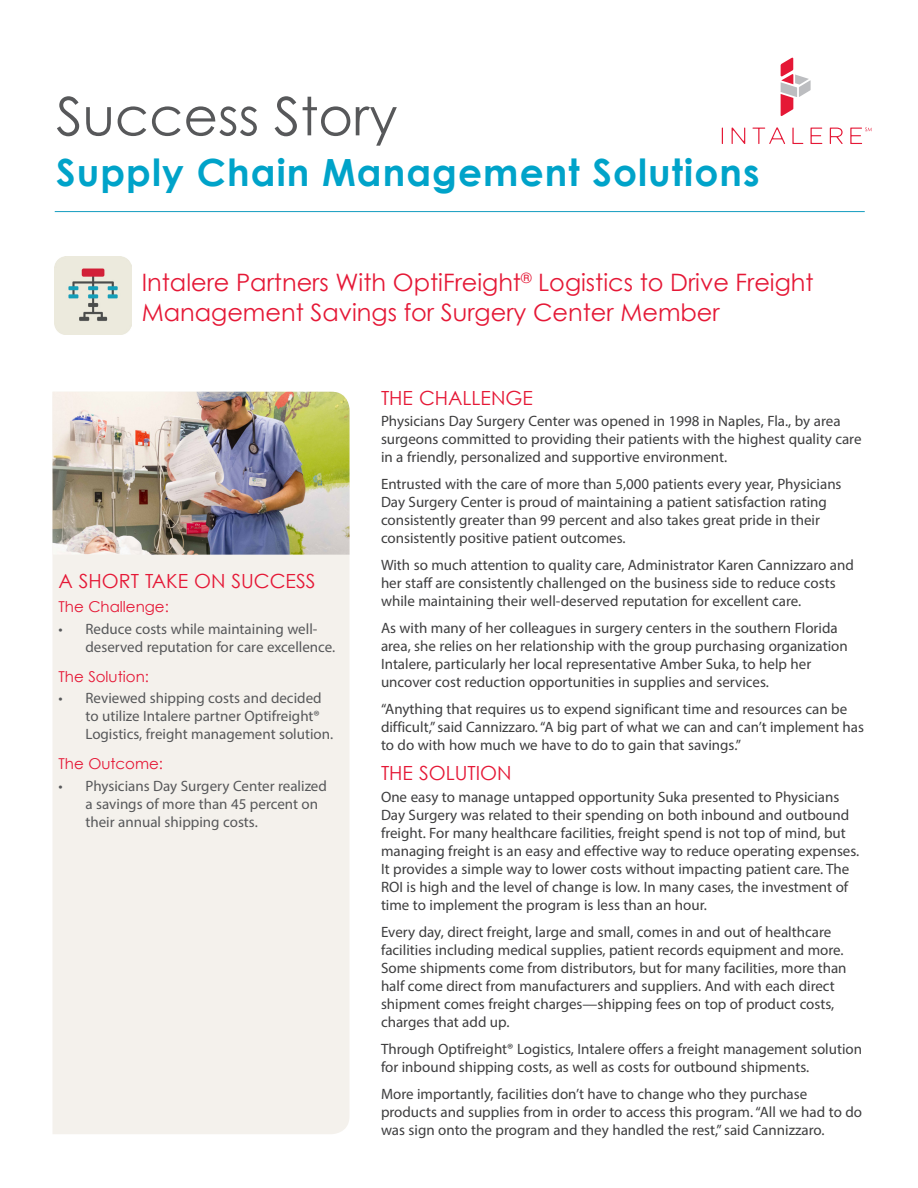
<style>
.page{position:relative;width:918px;height:1188px;background:#fff}
.page>*{position:absolute;margin:0;border:0;box-sizing:border-box;transform-origin:0 0}
.t1{font:53.1px "Century Gothic";color:#57585a}
.t2{font:700 37.5px "Century Gothic";letter-spacing:.03em;color:#00a3c9}
.Red_Subhead{font:24px/30px "Century Gothic";color:#e51836}
.Sub_Heads{font:19.5px "Century Gothic";color:#e51836}
.Copy{font:15px/18px "Myriad Pro";color:#3e3e3f}
.t3{font:15px/18px "Myriad Pro";color:#57585a}
.Small_Heading{font:15px "Century Gothic";color:#e51836}
</style>
<div class="page">
<hr style="left:55px;top:211px;width:810px;height:1px;background:#149dbf">
<img style="left:55px;top:257px;width:77px;height:78px">
<div style="left:53px;top:555px;width:296px;height:579px;background:#f4f1ec"></div>
<img style="left:52px;top:392px;width:298px;height:163px">
<svg style="left:781px;top:57px;width:30px;height:59px"></svg>
<svg style="left:722px;top:128px;width:1px;height:16px"></svg>
<svg style="left:732px;top:128px;width:13px;height:16px"></svg>
<svg style="left:753px;top:127px;width:32px;height:17px"></svg>
<svg style="left:792px;top:128px;width:11px;height:16px"></svg>
<svg style="left:811px;top:128px;width:11px;height:16px"></svg>
<svg style="left:830px;top:128px;width:13px;height:16px"></svg>
<svg style="left:850px;top:127px;width:22px;height:17px"></svg>
<p class="t1" style="left:56px;top:84px;width:343px">Success Story</p>
<p class="t2" style="left:56px;top:149px;width:705px">Supply Chain Management Solutions</p>
<p class="Red_Subhead" style="left:142px;top:267px;width:673px">Intalere Partners With OptiFreight<sup>®</sup> Logistics to Drive Freight<br>Management Savings for Surgery Center Member</p>
<p class="Sub_Heads" style="left:58px;top:569px;width:258px">A SHORT TAKE ON SUCCESS</p>
<p class="Small_Heading" style="left:58px;top:598px;width:112px">The Challenge:</p>
<p class="t3" style="left:86px;top:619px;width:251px;text-indent:-27px">• Reduce costs while maintaining well&shy;deserved reputation for care excellence.</p>
<p class="Small_Heading" style="left:58px;top:667px;width:92px">The Solution:</p>
<p class="t3" style="left:86px;top:689px;width:249px;text-indent:-27px">• Reviewed shipping costs and decided to utilize Intalere partner Optifreight®<br>Logistics, freight management solution.</p>
<p class="Small_Heading" style="left:58px;top:755px;width:106px">The Outcome:</p>
<p class="t3" style="left:86px;top:776px;width:243px;text-indent:-27px">• Physicians Day Surgery Center realized a savings of more than 45 percent on their annual shipping costs.</p>
<p class="Sub_Heads" style="left:381px;top:386px;width:153px">THE CHALLENGE</p>
<p class="Copy" style="left:381px;top:412px;width:482px">Physicians Day Surgery Center was opened in 1998 in Naples, Fla., by area surgeons committed to providing their patients with the highest quality care in a friendly, personalized and supportive environment.</p>
<p class="Copy" style="left:381px;top:475px;width:462px">Entrusted with the care of more than 5,000 patients every year, Physicians Day Surgery Center is proud of maintaining a patient satisfaction rating consistently greater than 99 percent and also takes great pride in their consistently positive patient outcomes.</p>
<p class="Copy" style="left:381px;top:556px;width:474px">With so much attention to quality care, Administrator Karen Cannizzaro and her staff are consistently challenged on the business side to reduce costs while maintaining their well-deserved reputation for excellent care.</p>
<p class="Copy" style="left:381px;top:619px;width:468px">As with many of her colleagues in surgery centers in the southern Florida area, she relies on her relationship with the group purchasing organization Intalere, particularly her local representative Amber Suka, to help her uncover cost reduction opportunities in supplies and services.</p>
<p class="Copy" style="left:381px;top:700px;width:484px">“Anything that requires us to expend significant time and resources can be difficult,” said Cannizzaro. “A big part of what we can and can’t implement has to do with how much we have to do to gain that savings.”</p>
<p class="Sub_Heads" style="left:381px;top:761px;width:132px">THE SOLUTION</p>
<p class="Copy" style="left:381px;top:788px;width:480px">One easy to manage untapped opportunity Suka presented to Physicians Day Surgery was related to their spending on both inbound and outbound freight. For many healthcare facilities, freight spend is not top of mind, but managing freight is an easy and effective way to reduce operating expenses.<br>It provides a simple way to lower costs without impacting patient care. The ROI is high and the level of change is low. In many cases, the investment of time to implement the program is less than an hour.</p>
<p class="Copy" style="left:381px;top:923px;width:467px">Every day, direct freight, large and small, comes in and out of healthcare facilities including medical supplies, patient records equipment and more.<br>Some shipments come from distributors, but for many facilities, more than half come direct from manufacturers and suppliers. And with each direct shipment comes freight charges—shipping fees on top of product costs, charges that add up.</p>
<p class="Copy" style="left:381px;top:1040px;width:483px">Through Optifreight® Logistics, Intalere offers a freight management solution for inbound shipping costs, as well as costs for outbound shipments.</p>
<p class="Copy" style="left:381px;top:1085px;width:483px">More importantly, facilities don’t have to change who they purchase products and supplies from in order to access this program. “All we had to do was sign onto the program and they handled the rest,” said Cannizzaro.</p>
</div>
